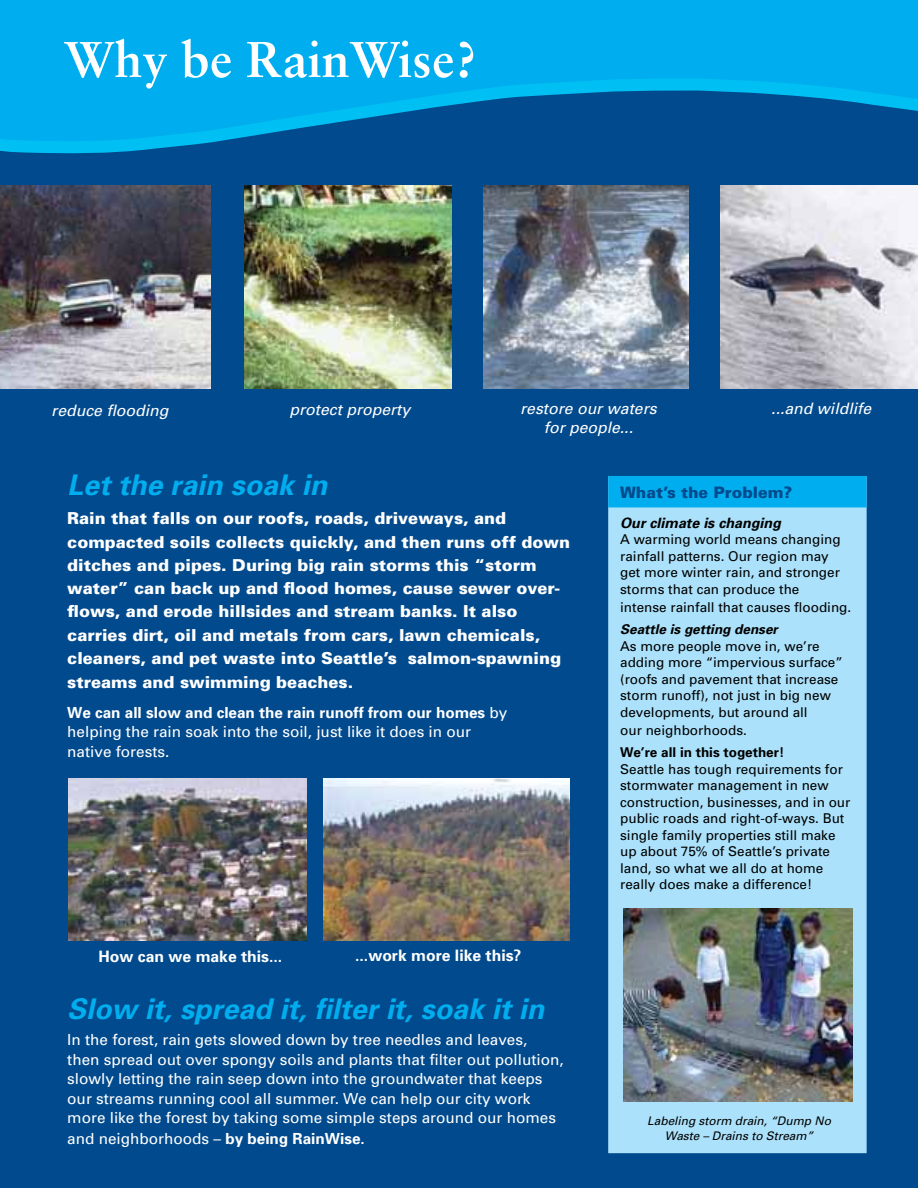
<style>
.page{position:relative;width:918px;height:1188px;background:#fff}
.page>*{position:absolute;margin:0;border:0;box-sizing:border-box;transform-origin:0 0}
.t1{font:700 50.4px "Sabon";color:#fff}
.t2{font:italic 700 28.5px "Univers";color:#00aeef}
.t3{font:900 16.5px/23.4px "Univers";color:#fff}
.t4{font:italic 15.75px/18.9px "Univers";color:#fff;text-align:center}
.t5{font:700 15.75px "Univers";color:#fff}
.t6{font:900 15.75px "Univers";color:#004a8d}
.t7{font:15.3px/19.5px "Univers";color:#fff}
.t8{font:italic 700 14.25px "Univers";color:#000}
.t9{font:13.5px/16.5px "Univers";color:#000}
.t10{font:700 13.5px "Univers";color:#000}
.t11{font:italic 700 13.5px "Univers";color:#000}
.t12{font:italic 11.85px/15px "Univers";color:#000;text-align:center}
.s1{font-weight:700}
</style>
<div class="page">
<div style="left:0;top:154px;width:918px;height:1034px;background:#004a8d"></div>
<img style="left:69px;top:779px;width:238px;height:162px">
<img style="left:323px;top:779px;width:247px;height:162px">
<div style="left:609px;top:477px;width:257px;height:675px;background:#abe1fa"></div>
<div style="left:608px;top:476px;width:259px;height:677px;border:2px solid #abe1fa"></div>
<div style="left:609px;top:477px;width:257px;height:30px;background:#00aeef"></div>
<div style="left:608px;top:476px;width:259px;height:31px;border:2px solid #00aeef"></div>
<img style="left:623px;top:909px;width:229px;height:193px">
<img style="left:721px;top:185px;width:197px;height:204px">
<img style="left:484px;top:185px;width:204px;height:204px">
<img style="left:244px;top:186px;width:207px;height:203px">
<img style="left:0;top:185px;width:210px;height:204px">
<svg style="left:0;top:142px;width:918px;height:12px;background:#005d9d"></svg>
<svg style="left:0;top:1px;width:918px;height:141px;background:#009bdb"></svg>
<svg style="left:0;top:0;width:918px;height:1px"></svg>
<h1 class="t1" style="left:64px;top:39px;width:414px">Why be RainWise?</h1>
<p class="t4" style="left:51px;top:402px;width:119px">reduce flooding</p>
<p class="t4" style="left:290px;top:401px;width:122px">protect property</p>
<p class="t4" style="left:771px;top:401px;width:101px">...and wildlife</p>
<p class="t4" style="left:520px;top:400px;width:138px">restore our waters for people...</p>
<h2 class="t2" style="left:67px;top:475px;width:261px">Let the rain soak in</h2>
<p class="t3" style="left:67px;top:508px;width:504px">Rain that falls on our roofs, roads, driveways, and compacted soils collects quickly, and then runs off down ditches and pipes. During big rain storms this “storm water” can back up and flood homes, cause sewer over&shy;flows, and erode hillsides and stream banks. It also carries dirt, oil and metals from cars, lawn chemicals, cleaners, and pet waste into Seattle’s salmon-spawning streams and swimming beaches.</p>
<p class="t7" style="left:67px;top:704px;width:442px"><span class="s1">We can all slow and clean the rain runoff from our homes</span> by helping the rain soak into the soil, just like it does in our native forests.</p>
<p class="t5" style="left:99px;top:950px;width:185px">How can we make this...</p>
<p class="t5" style="left:355px;top:949px;width:168px">...work more like this?</p>
<h2 class="t2" style="left:67px;top:999px;width:478px">Slow it, spread it, filter it, soak it in</h2>
<p class="t7" style="left:67px;top:1031px;width:498px">In the forest, rain gets slowed down by tree needles and leaves,<br>then spread out over spongy soils and plants that filter out pollution, slowly letting the rain seep down into the groundwater that keeps our streams running cool all summer. We can help our city work more like the forest by taking some simple steps around our homes</p>
<p class="t7" style="left:67px;top:1130px;width:299px">and neighborhoods – <span class="s1">by being RainWise.</span></p>
<p class="t6" style="left:620px;top:486px;width:174px">What’s the Problem?</p>
<p class="t8" style="left:620px;top:517px;width:162px">Our climate is changing</p>
<p class="t9" style="left:620px;top:532px;width:222px">A warming world means changing rainfall patterns. Our region may get more winter rain, and stronger storms that can produce the</p>
<p class="t9" style="left:620px;top:600px;width:233px">intense rainfall that causes flooding.</p>
<p class="t11" style="left:620px;top:624px;width:159px">Seattle is getting denser</p>
<p class="t9" style="left:620px;top:639px;width:224px">As more people move in, we’re adding more “impervious surface” (roofs and pavement that increase storm runoff), not just in big new developments, but around all</p>
<p class="t9" style="left:620px;top:723px;width:128px">our neighborhoods.</p>
<p class="t10" style="left:620px;top:747px;width:166px">We’re all in this together!</p>
<p class="t9" style="left:620px;top:762px;width:232px">Seattle has tough requirements for stormwater management in new construction, businesses, and in our public roads and right-of-ways. But single family properties still make up about 75% of Seattle’s private land, so what we all do at home really does make a difference!</p>
<p class="t12" style="left:647px;top:1114px;width:185px">Labeling storm drain, “Dump No<br>Waste – Drains to Stream”</p>
</div>
